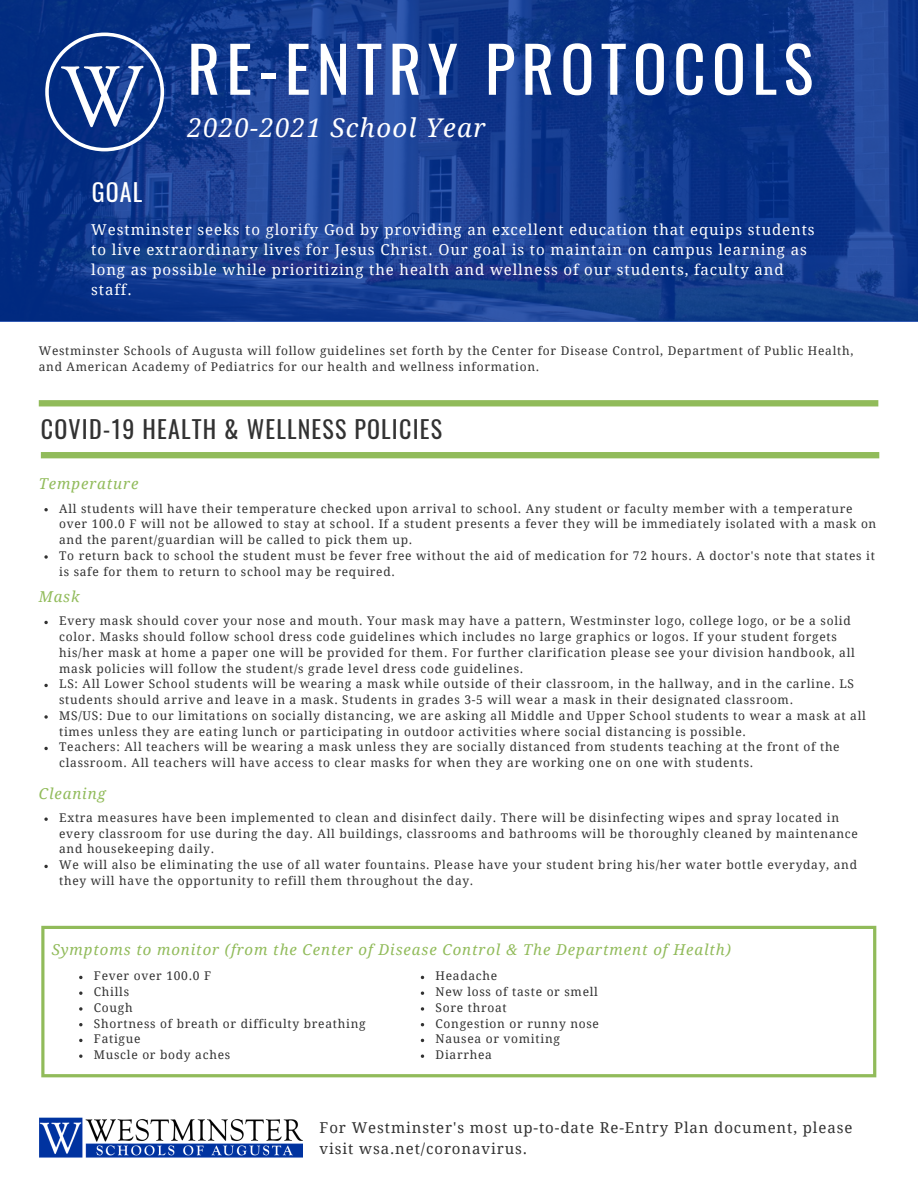
<style>
.page{position:relative;width:918px;height:1188px;background:#fff}
.page>*{position:absolute;margin:0;border:0;box-sizing:border-box;transform-origin:0 0}
.t1{font:63px "Oswald";letter-spacing:.1em;color:#fff}
.t2{font:italic 25.8px "Droid Serif";letter-spacing:.05em;color:#fff}
.t3{font:24px "Oswald";letter-spacing:.05em;color:#323232}
.t4{font:24px "Oswald";color:#fff}
.t5{font:15px/20.2px "Droid Serif";letter-spacing:.06em;color:#fff}
.t6{font:italic 15px "Droid Serif";letter-spacing:.06em;color:#91bb5a}
.t7{font:15px/20.2px "Droid Serif";letter-spacing:.06em;color:#323232}
.t8{font:12px/15.8px "Droid Serif";letter-spacing:.06em;color:#323232}
</style>
<div class="page">
<svg style="left:0;top:0;width:918px;height:321px;background:#133a8e"></svg>
<svg style="left:45px;top:33px;width:119px;height:118px;background:#2d5097"></svg>
<img style="left:62px;top:60px;width:82px;height:72px">
<svg style="left:39px;top:400px;width:839px;height:6px;background:#93bc5d"></svg>
<div style="left:41px;top:452px;width:838px;height:6px;background:#91bb5a"></div>
<svg style="left:44px;top:508px;width:4px;height:3px"></svg>
<svg style="left:44px;top:555px;width:4px;height:4px"></svg>
<svg style="left:44px;top:621px;width:4px;height:3px"></svg>
<svg style="left:44px;top:684px;width:4px;height:3px"></svg>
<svg style="left:44px;top:715px;width:4px;height:4px"></svg>
<svg style="left:44px;top:747px;width:4px;height:3px"></svg>
<svg style="left:44px;top:817px;width:4px;height:4px"></svg>
<svg style="left:44px;top:865px;width:4px;height:3px"></svg>
<img style="left:39px;top:1117px;width:263px;height:41px">
<svg style="left:41px;top:926px;width:835px;height:151px"></svg>
<svg style="left:79px;top:976px;width:4px;height:3px"></svg>
<svg style="left:79px;top:992px;width:4px;height:3px"></svg>
<svg style="left:79px;top:1007px;width:4px;height:4px"></svg>
<svg style="left:79px;top:1023px;width:4px;height:3px"></svg>
<svg style="left:79px;top:1039px;width:4px;height:3px"></svg>
<svg style="left:79px;top:1055px;width:4px;height:3px"></svg>
<svg style="left:421px;top:1007px;width:3px;height:4px"></svg>
<h3 class="t4" style="left:92px;top:173px;width:52px">GOAL</h3>
<h1 class="t1" style="left:187px;top:20px;width:627px">RE-ENTRY PROTOCOLS</h1>
<h2 class="t2" style="left:187px;top:113px;width:300px">2020-2021 School Year</h2>
<p class="t5" style="left:91px;top:219px;width:725px">Westminster seeks to glorify God by providing an excellent education that equips students to live extraordinary lives for Jesus Christ. Our goal is to maintain on campus learning as long as possible while prioritizing the health and wellness of our students, faculty and staff.</p>
<p class="t8" style="left:39px;top:343px;width:816px">Westminster Schools of Augusta will follow guidelines set forth by the Center for Disease Control, Department of Public Health, and American Academy of Pediatrics for our health and wellness information.</p>
<h3 class="t3" style="left:41px;top:410px;width:403px">COVID-19 HEALTH &amp; WELLNESS POLICIES</h3>
<p class="t6" style="left:39px;top:475px;width:101px">Temperature</p>
<p class="t8" style="left:59px;top:501px;width:819px">All students will have their temperature checked upon arrival to school. Any student or faculty member with a temperature over 100.0 F will not be allowed to stay at school. If a student presents a fever they will be immediately isolated with a mask on and the parent/guardian will be called to pick them up.<br>To return back to school the student must be fever free without the aid of medication for 72 hours. A doctor's note that states it is safe for them to return to school may be required.</p>
<p class="t6" style="left:39px;top:588px;width:42px">Mask</p>
<p class="t8" style="left:59px;top:613px;width:808px">Every mask should cover your nose and mouth. Your mask may have a pattern, Westminster logo, college logo, or be a solid color. Masks should follow school dress code guidelines which includes no large graphics or logos. If your student forgets his/her mask at home a paper one will be provided for them. For further clarification please see your division handbook, all mask policies will follow the student/s grade level dress code guidelines.<br>LS: All Lower School students will be wearing a mask while outside of their classroom, in the hallway, and in the carline. LS students should arrive and leave in a mask. Students in grades 3-5 will wear a mask in their designated classroom.<br>MS/US: Due to our limitations on socially distancing, we are asking all Middle and Upper School students to wear a mask at all times unless they are eating lunch or participating in outdoor activities where social distancing is possible.<br>Teachers: All teachers will be wearing a mask unless they are socially distanced from students teaching at the front of the classroom. All teachers will have access to clear masks for when they are working one on one with students.</p>
<p class="t6" style="left:39px;top:785px;width:69px">Cleaning</p>
<p class="t8" style="left:59px;top:810px;width:800px">Extra measures have been implemented to clean and disinfect daily. There will be disinfecting wipes and spray located in every classroom for use during the day. All buildings, classrooms and bathrooms will be thoroughly cleaned by maintenance and housekeeping daily.<br>We will also be eliminating the use of all water fountains. Please have your student bring his/her water bottle everyday, and they will have the opportunity to refill them throughout the day.</p>
<p class="t6" style="left:52px;top:941px;width:681px">Symptoms to monitor (from the Center of Disease Control &amp; The Department of Health)</p>
<p class="t8" style="left:94px;top:968px;width:273px">Fever over 100.0 F<br>Chills<br>Cough<br>Shortness of breath or difficulty breathing<br>Fatigue<br>Muscle or body aches</p>
<p class="t8" style="left:436px;top:968px;width:165px">Headache<br>New loss of taste or smell<br>Sore throat<br>Congestion or runny nose<br>Nausea or vomiting<br>Diarrhea</p>
<p class="t7" style="left:320px;top:1118px;width:534px">For Westminster's most up-to-date Re-Entry Plan document, please visit wsa.net/coronavirus.</p>
</div>
